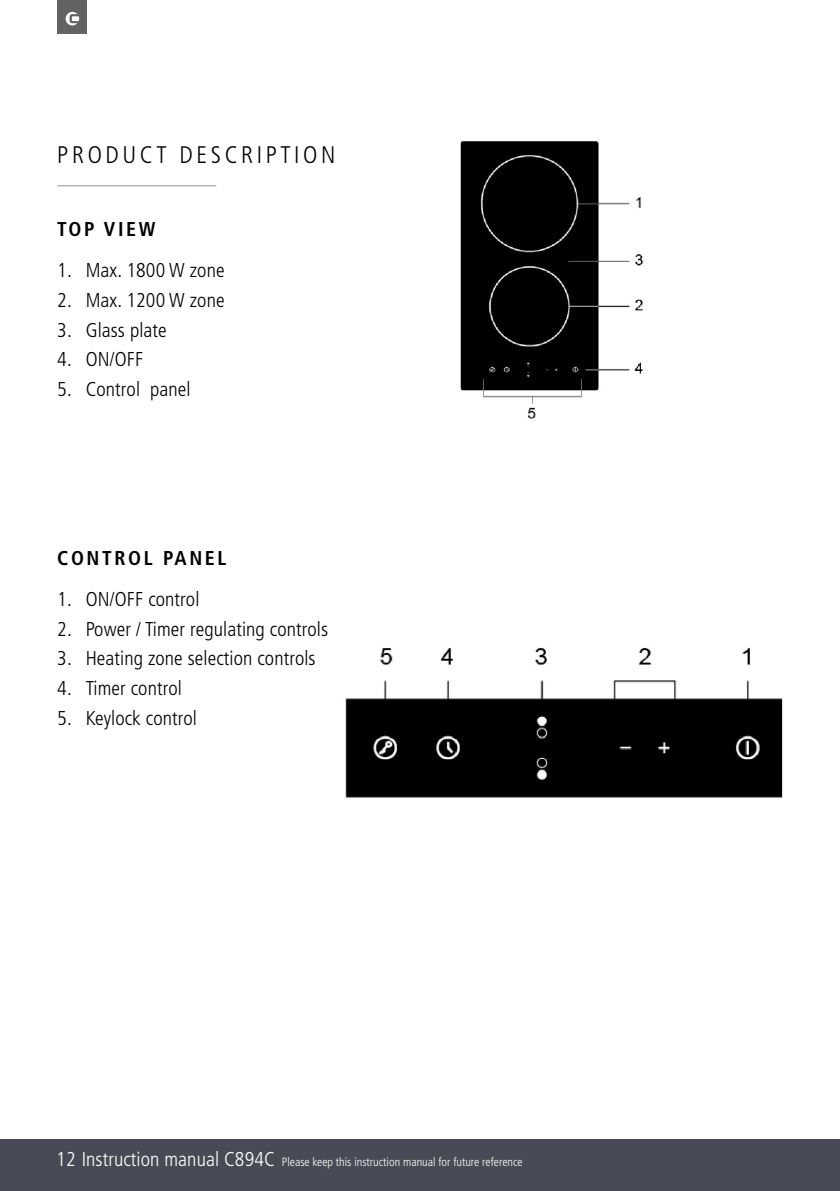
<style>
.page{position:relative;width:840px;height:1191px;background:#fff}
.page>*{position:absolute;margin:0;border:0;box-sizing:border-box;transform-origin:0 0}
.t1{font:300 condensed 24px "Frutiger";letter-spacing:.15em;color:#000}
.t2{font:300 condensed 20px "Frutiger";letter-spacing:.005em;color:#000}
.t3{font:700 condensed 20px "Frutiger";letter-spacing:.13em;color:#000}
.t4{font:300 condensed 12px "Frutiger";color:#fff}
.s1{font-size:20px}
</style>
<div class="page">
<div style="left:0;top:1139px;width:839px;height:52px;background:#484b55"></div>
<div style="left:57px;top:0;width:30px;height:34px;background:#636363"></div>
<svg style="left:66px;top:12px;width:13px;height:13px"></svg>
<img style="left:460px;top:142px;width:183px;height:277px">
<img style="left:345px;top:648px;width:437px;height:150px">
<hr style="left:57px;top:185px;width:159px;height:1px;background:#939393">
<p class="t1" style="left:57px;top:144px;width:279px">PRODUCT DESCRIPTION</p>
<p class="t3" style="left:57px;top:221px;width:100px">TOP VIEW</p>
<p class="t2" style="left:57px;top:262px;width:169px">1. Max. 1800 W zone</p>
<p class="t2" style="left:57px;top:292px;width:169px">2. Max. 1200 W zone</p>
<p class="t2" style="left:57px;top:321px;width:111px">3. Glass plate</p>
<p class="t2" style="left:57px;top:351px;width:87px">4. ON/OFF</p>
<p class="t2" style="left:57px;top:381px;width:134px">5. Control panel</p>
<p class="t3" style="left:57px;top:550px;width:170px">CONTROL PANEL</p>
<p class="t2" style="left:57px;top:591px;width:143px">1. ON/OFF control</p>
<p class="t2" style="left:57px;top:620px;width:272px">2. Power / Timer regulating controls</p>
<p class="t2" style="left:57px;top:650px;width:260px">3. Heating zone selection controls</p>
<p class="t2" style="left:57px;top:680px;width:126px">4. Timer control</p>
<p class="t2" style="left:57px;top:709px;width:141px">5. Keylock control</p>
<p class="t4" style="left:56px;top:1157px;width:467px"><span class="s1">12 Instruction manual C894C</span> Please keep this instruction manual for future reference</p>
</div>
